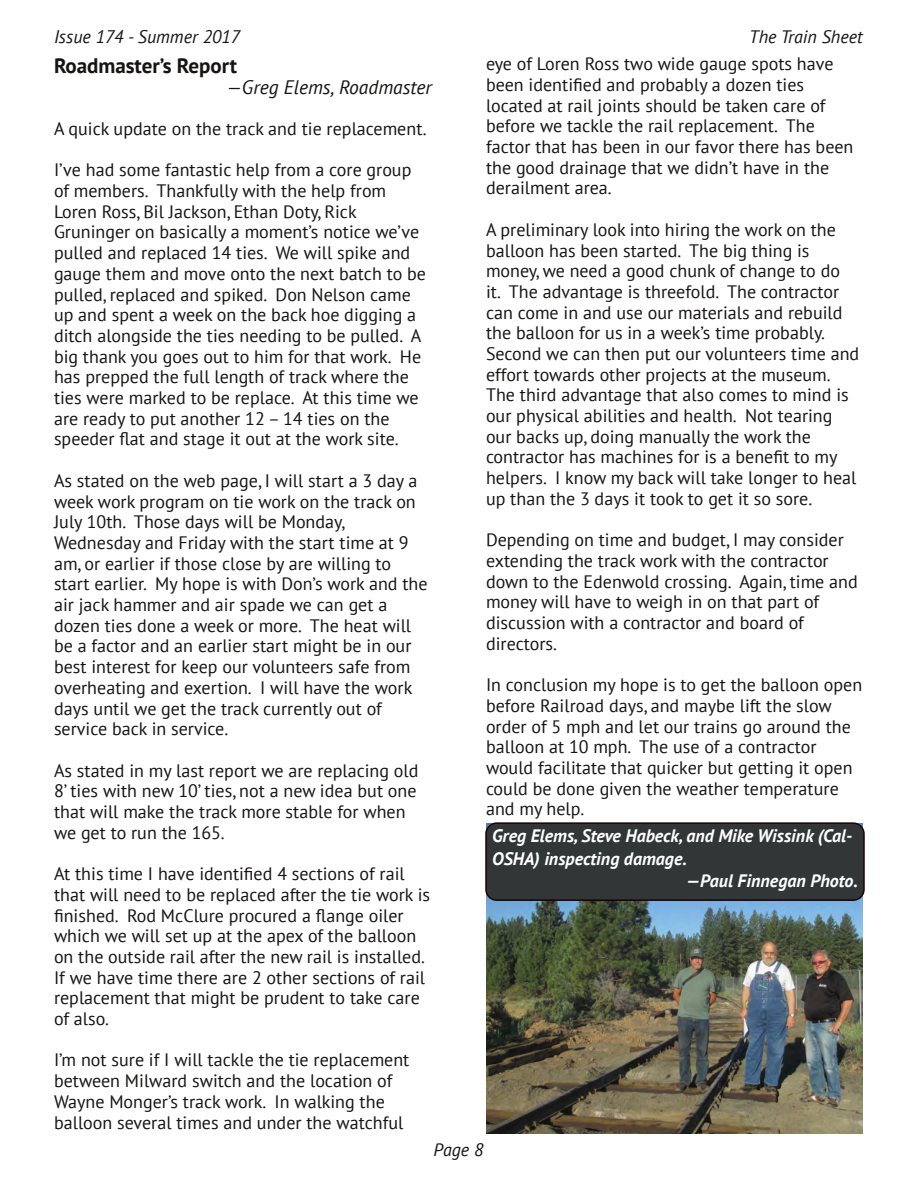
<style>
.page{position:relative;width:918px;height:1188px;background:#fff}
.page>*{position:absolute;margin:0;border:0;box-sizing:border-box;transform-origin:0 0}
.t1{font:700 21px "PT Sans";color:#161413}
.t2{font:italic 19.5px "PT Sans";color:#161413}
.t3{font:italic 18.15px "PT Sans";color:#161413}
.t4{font:18px/20.7px "PT Sans";color:#161413}
.t5{font:italic 700 18px "PT Sans";color:#fff}
.t6{font:italic 18px "PT Sans";color:#161413}
</style>
<div class="page">
<img style="left:486px;top:823px;width:377px;height:311px">
<div style="left:486px;top:823px;width:378px;height:77px;background:#313737;border-radius:11px"></div>
<div style="left:485px;top:822px;width:380px;height:79px;border:2px solid #200000;border-radius:11px"></div>
<p class="t3" style="left:54px;top:27px;width:188px">Issue 174 - Summer 2017</p>
<p class="t6" style="left:749px;top:27px;width:115px">The Train Sheet</p>
<p class="t1" style="left:54px;top:54px;width:185px">Roadmaster’s Report</p>
<p class="t2" style="left:227px;top:76px;width:207px">—Greg Elems, Roadmaster</p>
<p class="t4" style="left:54px;top:119px;width:374px">A quick update on the track and tie replacement.</p>
<p class="t4" style="left:54px;top:160px;width:374px">I’ve had some fantastic help from a core group of members. Thankfully with the help from Loren Ross, Bil Jackson, Ethan Doty, Rick Gruninger on basically a moment’s notice we’ve pulled and replaced 14 ties. We will spike and gauge them and move onto the next batch to be pulled, replaced and spiked. Don Nelson came up and spent a week on the back hoe digging a ditch alongside the ties needing to be pulled. A big thank you goes out to him for that work. He has prepped the full length of track where the ties were marked to be replace. At this time we are ready to put another 12 – 14 ties on the speeder flat and stage it out at the work site.</p>
<p class="t4" style="left:54px;top:471px;width:375px">As stated on the web page, I will start a 3 day a week work program on tie work on the track on July 10th. Those days will be Monday, Wednesday and Friday with the start time at 9 am, or earlier if those close by are willing to start earlier. My hope is with Don’s work and the air jack hammer and air spade we can get a dozen ties done a week or more. The heat will be a factor and an earlier start might be in our best interest for keep our volunteers safe from overheating and exertion. I will have the work days until we get the track currently out of service back in service.</p>
<p class="t4" style="left:54px;top:761px;width:366px">As stated in my last report we are replacing old 8’ ties with new 10’ ties, not a new idea but one that will make the track more stable for when we get to run the 165.</p>
<p class="t4" style="left:54px;top:864px;width:378px">At this time I have identified 4 sections of rail that will need to be replaced after the tie work is finished. Rod McClure procured a flange oiler which we will set up at the apex of the balloon on the outside rail after the new rail is installed.<br>If we have time there are 2 other sections of rail replacement that might be prudent to take care of also.</p>
<p class="t4" style="left:54px;top:1050px;width:357px">I’m not sure if I will tackle the tie replacement between Milward switch and the location of Wayne Monger’s track work. In walking the balloon several times and under the watchful</p>
<p class="t4" style="left:486px;top:54px;width:369px">eye of Loren Ross two wide gauge spots have been identified and probably a dozen ties located at rail joints should be taken care of before we tackle the rail replacement. The factor that has been in our favor there has been the good drainage that we didn’t have in the derailment area.</p>
<p class="t4" style="left:486px;top:220px;width:375px">A preliminary look into hiring the work on the balloon has been started. The big thing is money, we need a good chunk of change to do it. The advantage is threefold. The contractor can come in and use our materials and rebuild the balloon for us in a week’s time probably.<br>Second we can then put our volunteers time and effort towards other projects at the museum.<br>The third advantage that also comes to mind is our physical abilities and health. Not tearing our backs up, doing manually the work the contractor has machines for is a benefit to my helpers. I know my back will take longer to heal up than the 3 days it took to get it so sore.</p>
<p class="t4" style="left:486px;top:530px;width:373px">Depending on time and budget, I may consider extending the track work with the contractor down to the Edenwold crossing. Again, time and money will have to weigh in on that part of discussion with a contractor and board of directors.</p>
<p class="t4" style="left:486px;top:675px;width:378px">In conclusion my hope is to get the balloon open before Railroad days, and maybe lift the slow order of 5 mph and let our trains go around the balloon at 10 mph. The use of a contractor would facilitate that quicker but getting it open could be done given the weather temperature and my help.</p>
<p class="t5" style="left:492px;top:826px;width:362px">Greg Elems, Steve Habeck, and Mike Wissink (Cal-</p>
<p class="t5" style="left:492px;top:848px;width:196px">OSHA) inspecting damage.</p>
<p class="t5" style="left:686px;top:871px;width:173px">—Paul Finnegan Photo.</p>
<p class="t6" style="left:433px;top:1140px;width:52px">Page 8</p>
</div>
